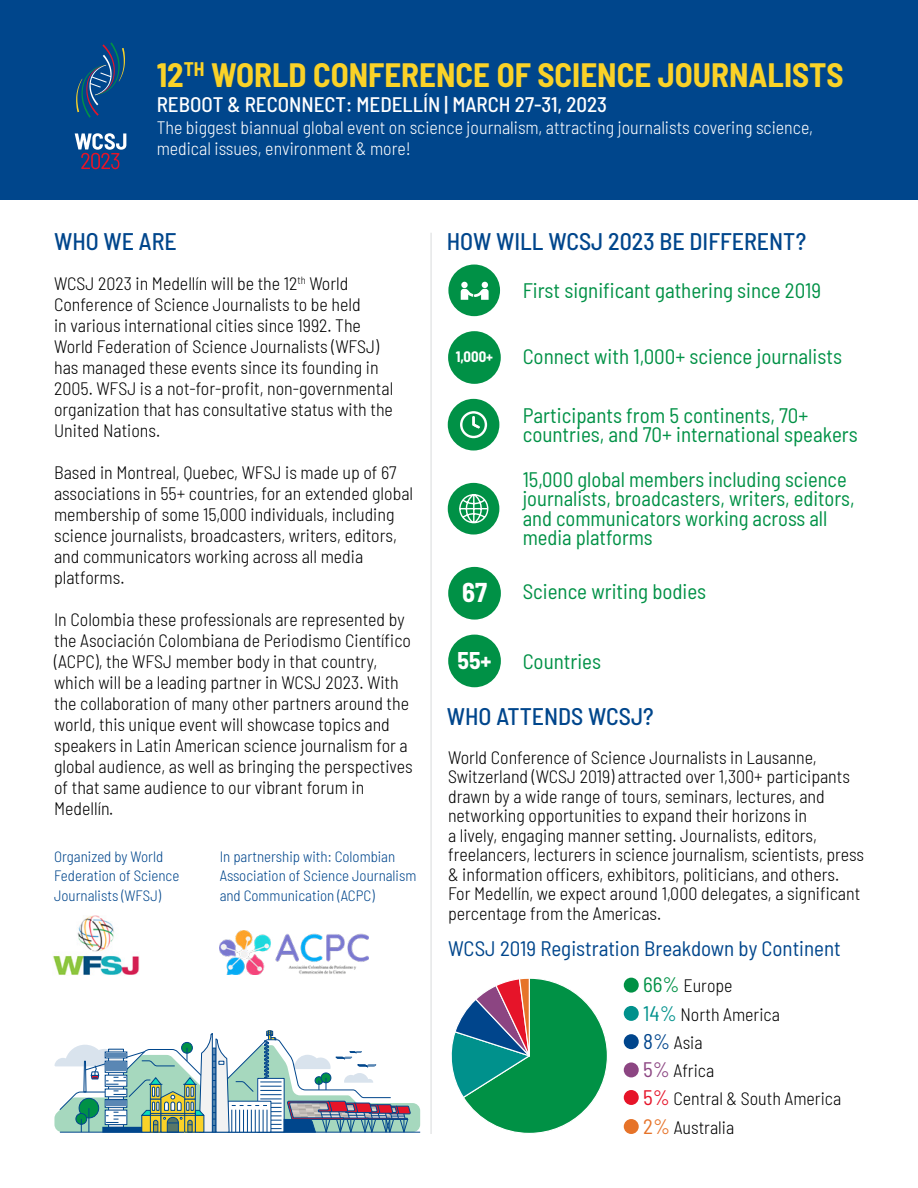
<style>
.page{position:relative;width:918px;height:1188px;background:#fff}
.page>*{position:absolute;margin:0;border:0;box-sizing:border-box;transform-origin:0 0}
.t1{font:700 semi-condensed 33px "Barlow";color:#fad228}
.t2{font:700 semi-condensed 26.55px "Barlow";color:#fff}
.t3{font:500 semi-condensed 24px "Barlow";color:#00468c}
.t4{font:700 semi-condensed 23.7px "Barlow";color:#fff}
.t5{font:semi-condensed 21px/19.5px "Barlow";color:#009146}
.t6{font:500 semi-condensed 21px "Barlow";color:#fff}
.t7{font:semi-condensed 21px "Barlow";color:#00468c}
.t8{font:300 semi-condensed 18px/21px "Barlow";color:#000}
.t9{font:300 semi-condensed 18px/21.6px "Barlow";color:#fff}
.t10{font:300 semi-condensed 15px/19.5px "Barlow";color:#00468c}
.t11{font:700 semi-condensed 14.85px "Barlow";color:#fff}
.s1{font-weight:400;font-size:21px;color:#009146}
.s2{font-weight:400;font-size:21px;color:#00918c}
.s3{font-weight:400;font-size:21px;color:#00458c}
.s4{font-weight:400;font-size:21px;color:#8c4582}
.s5{font-weight:400;font-size:21px;color:#e61429}
.s6{font-weight:400;font-size:21px;color:#e67329}
</style>
<div class="page">
<div style="left:0;top:0;width:918px;height:200px;background:#00468c"></div>
<svg style="left:76px;top:42px;width:49px;height:76px"></svg>
<svg style="left:75px;top:133px;width:51px;height:36px"></svg>
<hr style="left:430px;top:233px;width:2px;height:901px;background:#e6e7e8">
<img style="left:220px;top:930px;width:149px;height:45px">
<img style="left:53px;top:916px;width:86px;height:60px">
<div style="left:448px;top:331px;width:53px;height:53px;background:#009146;border-radius:50%"></div>
<div style="left:448px;top:567px;width:53px;height:53px;background:#009146;border-radius:50%"></div>
<div style="left:448px;top:635px;width:53px;height:52px;background:#009146;border-radius:50%"></div>
<div style="left:448px;top:399px;width:51px;height:52px;background:#009146;border-radius:50%"></div>
<svg style="left:460px;top:411px;width:27px;height:27px"></svg>
<div style="left:448px;top:483px;width:51px;height:52px;background:#009146;border-radius:50%"></div>
<svg style="left:459px;top:494px;width:30px;height:30px"></svg>
<div style="left:448px;top:265px;width:52px;height:51px;background:#009146;border-radius:50%"></div>
<svg style="left:461px;top:282px;width:28px;height:18px"></svg>
<div style="left:624px;top:978px;width:15px;height:15px;background:#009145;border-radius:50%"></div>
<div style="left:624px;top:1006px;width:15px;height:15px;background:#00918c;border-radius:50%"></div>
<div style="left:624px;top:1034px;width:15px;height:15px;background:#00458c;border-radius:50%"></div>
<div style="left:624px;top:1062px;width:15px;height:15px;background:#8c4582;border-radius:50%"></div>
<div style="left:624px;top:1090px;width:15px;height:15px;background:#e61429;border-radius:50%"></div>
<div style="left:624px;top:1119px;width:15px;height:15px;background:#e67329;border-radius:50%"></div>
<svg style="left:451px;top:978px;width:157px;height:156px"></svg>
<svg style="left:54px;top:1030px;width:366px;height:103px"></svg>
<h1 class="t1" style="left:157px;top:51px;width:688px">12<sup>TH</sup> WORLD CONFERENCE OF SCIENCE JOURNALISTS</h1>
<p class="t6" style="left:157px;top:89px;width:452px">REBOOT &amp; RECONNECT: MEDELLÍN | MARCH 27-31, 2023</p>
<p class="t9" style="left:157px;top:115px;width:658px">The biggest biannual global event on science journalism, attracting journalists covering science, medical issues, environment &amp; more!</p>
<h3 class="t3" style="left:54px;top:224px;width:124px">WHO WE ARE</h3>
<p class="t8" style="left:54px;top:272px;width:341px">WCSJ 2023 in Medellín will be the 12<sup>th</sup> World Conference of Science Journalists to be held<br>in various international cities since 1992. The World Federation of Science Journalists (WFSJ) has managed these events since its founding in 2005. WFSJ is a not-for-profit, non-governmental organization that has consultative status with the United Nations.</p>
<p class="t8" style="left:54px;top:461px;width:361px">Based in Montreal, Quebec, WFSJ is made up of 67 associations in 55+ countries, for an extended global membership of some 15,000 individuals, including science journalists, broadcasters, writers, editors, and communicators working across all media platforms.</p>
<p class="t8" style="left:54px;top:608px;width:360px">In Colombia these professionals are represented by the Asociación Colombiana de Periodismo Científico (ACPC), the WFSJ member body in that country, which will be a leading partner in WCSJ 2023. With the collaboration of many other partners around the world, this unique event will showcase topics and speakers in Latin American science journalism for a global audience, as well as bringing the perspectives of that same audience to our vibrant forum in Medellín.</p>
<p class="t10" style="left:54px;top:845px;width:127px">Organized by World<br>Federation of Science<br>Journalists (WFSJ)</p>
<p class="t10" style="left:220px;top:845px;width:198px">In partnership with: Colombian<br>Association of Science Journalism and Communication (ACPC)</p>
<h3 class="t3" style="left:447px;top:224px;width:361px">HOW WILL WCSJ 2023 BE DIFFERENT?</h3>
<p class="t5" style="left:523px;top:280px;width:300px">First significant gathering since 2019</p>
<p class="t11" style="left:456px;top:346px;width:39px">1,000+</p>
<p class="t5" style="left:523px;top:345px;width:321px">Connect with 1,000+ science journalists</p>
<p class="t5" style="left:523px;top:404px;width:337px">Participants from 5 continents, 70+ countries, and 70+ international speakers</p>
<p class="t5" style="left:523px;top:468px;width:333px">15,000 global members including science journalists, broadcasters, writers, editors, and communicators working across all media platforms</p>
<h2 class="t2" style="left:462px;top:573px;width:26px">67</h2>
<p class="t5" style="left:523px;top:581px;width:185px">Science writing bodies</p>
<h3 class="t4" style="left:458px;top:643px;width:36px">55+</h3>
<p class="t5" style="left:523px;top:650px;width:80px">Countries</p>
<h3 class="t3" style="left:447px;top:699px;width:208px">WHO ATTENDS WCSJ?</h3>
<p class="t8" style="left:448px;top:746px;width:417px;line-height:19.5px">World Conference of Science Journalists in Lausanne, Switzerland (WCSJ 2019) attracted over 1,300+ participants drawn by a wide range of tours, seminars, lectures, and networking opportunities to expand their horizons in<br>a lively, engaging manner setting. Journalists, editors, freelancers, lecturers in science journalism, scientists, press &amp; information officers, exhibitors, politicians, and others.<br>For Medellín, we expect around 1,000 delegates, a significant percentage from the Americas.</p>
<p class="t7" style="left:448px;top:934px;width:394px">WCSJ 2019 Registration Breakdown by Continent</p>
<p class="t8" style="left:643px;top:970px;width:200px;line-height:28.3px"><span class="s1">66%</span> Europe<br><span class="s2">14%</span> North America<br><span class="s3">8%</span> Asia<br><span class="s4">5%</span> Africa<br><span class="s5">5%</span> Central &amp; South America<br><span class="s6">2%</span> Australia</p>
</div>
